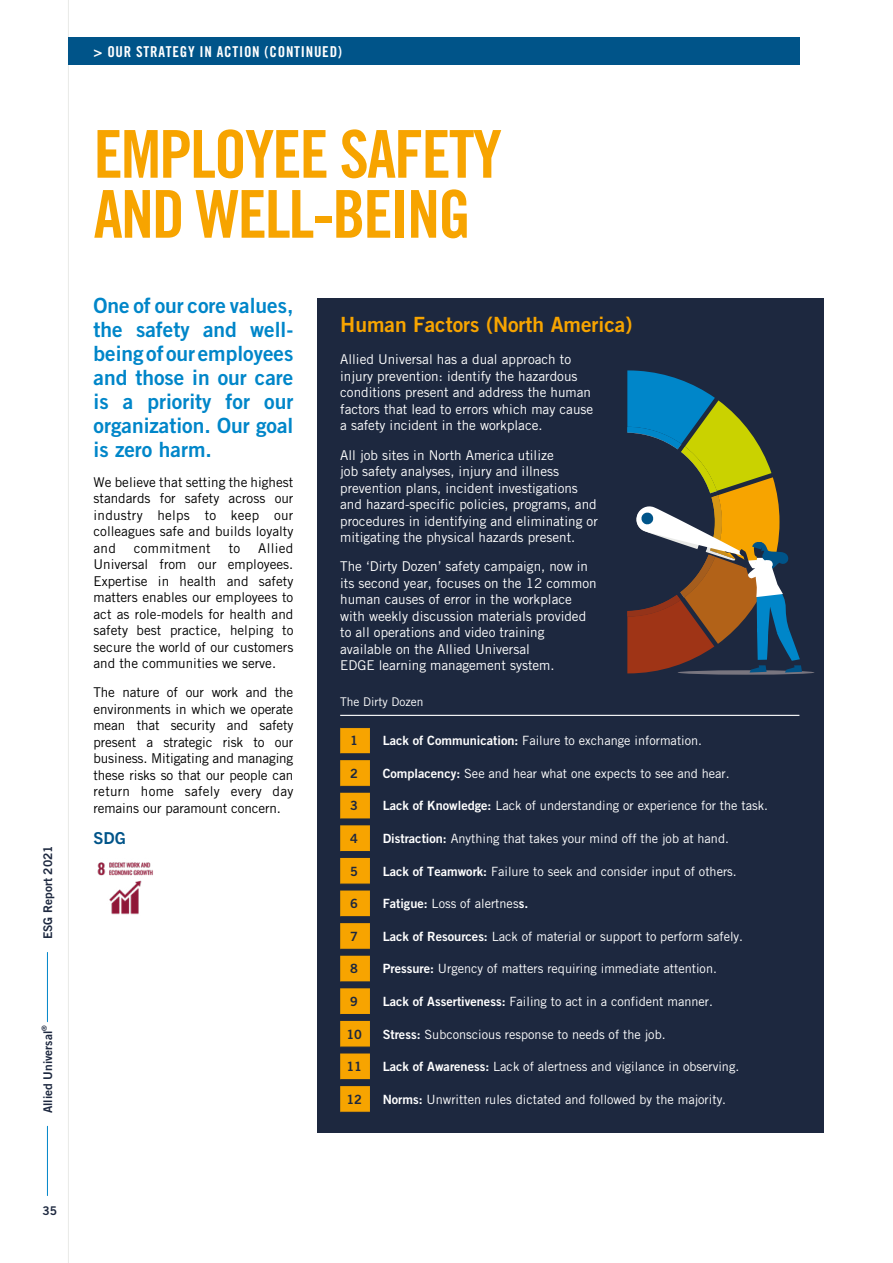
<style>
.page{position:relative;width:893px;height:1263px;background:#fff}
.page>*{position:absolute;margin:0;border:0;box-sizing:border-box;transform-origin:0 0}
.t1{font:66px/60px "Trade Gothic LT Std Bd Cn 20";letter-spacing:-.03em;color:#f7a400}
.t2{font:21px/24px "Trade Gothic LT Std Bd 2";color:#0086c9;text-align:justify}
.t3{font:21px "Trade Gothic LT Std Bd 2";color:#f7a400}
.t4{font:700 16.5px "Trade Gothic Next LT Pro";color:#005489}
.t5{font:15px "Trade Gothic LT Std Bd Cn 20";letter-spacing:.05em;color:#fff}
.t6{font:13.5px/16.5px "Trade Gothic LT Std";color:#fff}
.t7{font:13.5px/16.5px "Trade Gothic LT Std";color:#000;text-align:justify}
.t8{font:13.5px "Trade Gothic LT Std";letter-spacing:.02em;color:#000}
.t9{font:12.75px "Trade Gothic LT Std";color:#fff}
.t10{font:12.75px "Trade Gothic LT Std Bd 2";color:#1d283f}
.t11{font:12px "Trade Gothic LT Std Bd 2";color:#1d283f}
.t12{font:12px "Trade Gothic LT Std";color:#fff}
.t13{font:7.05px "Trade Gothic LT Std Bd 2";color:#1d283f}
.s1{font-family:"Trade Gothic LT Std Bd 2"}
</style>
<div class="page">
<hr style="left:68px;top:0;width:1px;height:1263px;background:#e9eae8">
<img style="left:97px;top:862px;width:56px;height:53px">
<div style="left:317px;top:298px;width:506px;height:834px;background:#1d283f"></div>
<hr style="left:340px;top:715px;width:459px;height:1px;background:#fff">
<svg style="left:340px;top:727px;width:30px;height:386px"></svg>
<svg style="left:678px;top:670px;width:136px;height:5px"></svg>
<svg style="left:627px;top:370px;width:175px;height:303px"></svg>
<div style="left:68px;top:37px;width:731px;height:28px;background:#005489"></div>
<hr style="left:47px;top:1126px;width:1px;height:69px;background:#0086c9">
<hr style="left:47px;top:952px;width:1px;height:70px;background:#0086c9">
<p class="t11" style="left:41px;top:939px;width:95px;rotate:-90deg">ESG Report 2021</p>
<p class="t13" style="left:40px;top:1031px;width:7px;rotate:-90deg">®</p>
<p class="t11" style="left:41px;top:1113px;width:84px;rotate:-90deg">Allied Universal</p>
<p class="t11" style="left:43px;top:1203px;width:16px">35</p>
<p class="t5" style="left:94px;top:42px;width:250px">&gt; OUR STRATEGY IN ACTION (CONTINUED)</p>
<h1 class="t1" style="left:94px;top:124px;width:410px">EMPLOYEE SAFETY<br>AND WELL-BEING</h1>
<h2 class="t2" style="left:94px;top:294px;width:201px">One of our core values, the safety and well&shy;being of our employees and those in our care is a priority for our organization. Our goal is zero harm.</h2>
<p class="t7" style="left:94px;top:473px;width:201px">We believe that setting the highest standards for safety across our industry helps to keep our colleagues safe and builds loyalty and</p>
<p class="t7" style="left:94px;top:539px;width:201px;text-indent:165px">Allied Universal from our employees.<br>Expertise in health and safety matters enables our employees to act as role-models for health and safety best practice, helping to secure the world of our customers and the communities we serve.</p>
<p class="t7" style="left:94px;top:684px;width:201px">The nature of our work and the environments in which we operate mean that security and safety present a strategic risk to our business. Mitigating and managing these risks so that our people can return home safely every day remains our paramount concern.</p>
<p class="t4" style="left:94px;top:827px;width:34px">SDG</p>
<p class="t8" style="left:134px;top:540px;width:78px">commitment</p>
<p class="t7" style="left:229px;top:539px;width:13px">to</p>
<h2 class="t3" style="left:340px;top:311px;width:294px">Human Factors (North America)</h2>
<p class="t6" style="left:340px;top:351px;width:255px">Allied Universal has a dual approach to injury prevention: identify the hazardous conditions present and address the human factors that lead to errors which may cause a safety incident in the workplace.</p>
<p class="t6" style="left:340px;top:446px;width:259px">All job sites in North America utilize<br>job safety analyses, injury and illness prevention plans, incident investigations and hazard-specific policies, programs, and procedures in identifying and eliminating or mitigating the physical hazards present.</p>
<p class="t6" style="left:340px;top:558px;width:258px">The ‘Dirty Dozen’ safety campaign, now in its second year, focuses on the 12 common human causes of error in the workplace with weekly discussion materials provided to all operations and video training available on the Allied Universal<br>EDGE learning management system.</p>
<p class="t12" style="left:340px;top:695px;width:85px">The Dirty Dozen</p>
<p class="t10" style="left:350px;top:733px;width:9px">1</p>
<p class="t9" style="left:383px;top:733px;width:321px"><span class="s1">Lack of Communication:</span> Failure to exchange information.</p>
<p class="t10" style="left:350px;top:765px;width:9px">2</p>
<p class="t9" style="left:383px;top:766px;width:349px"><span class="s1">Complacency:</span> See and hear what one expects to see and hear.</p>
<p class="t10" style="left:350px;top:798px;width:9px">3</p>
<p class="t9" style="left:383px;top:798px;width:387px"><span class="s1">Lack of Knowledge:</span> Lack of understanding or experience for the task.</p>
<p class="t10" style="left:350px;top:830px;width:9px">4</p>
<p class="t9" style="left:383px;top:831px;width:348px"><span class="s1">Distraction:</span> Anything that takes your mind off the job at hand.</p>
<p class="t10" style="left:350px;top:863px;width:9px">5</p>
<p class="t9" style="left:383px;top:863px;width:356px"><span class="s1">Lack of Teamwork:</span> Failure to seek and consider input of others.</p>
<p class="t10" style="left:350px;top:896px;width:9px">6</p>
<p class="t9" style="left:383px;top:896px;width:147px"><span class="s1">Fatigue:</span> Loss of alertnes<span class="s1">s.</span></p>
<p class="t10" style="left:350px;top:928px;width:9px">7</p>
<p class="t9" style="left:383px;top:928px;width:362px"><span class="s1">Lack of Resources:</span> Lack of material or support to perform safely.</p>
<p class="t10" style="left:350px;top:961px;width:9px">8</p>
<p class="t9" style="left:383px;top:961px;width:336px"><span class="s1">Pressure:</span> Urgency of matters requiring immediate attention.</p>
<p class="t10" style="left:350px;top:993px;width:9px">9</p>
<p class="t9" style="left:383px;top:994px;width:332px"><span class="s1">Lack of Assertiveness:</span> Failing to act in a confident manner.</p>
<p class="t10" style="left:346px;top:1026px;width:17px">10</p>
<p class="t9" style="left:383px;top:1026px;width:284px"><span class="s1">Stress:</span> Subconscious response to needs of the job.</p>
<p class="t10" style="left:346px;top:1059px;width:17px">11</p>
<p class="t9" style="left:383px;top:1059px;width:358px"><span class="s1">Lack of Awareness:</span> Lack of alertness and vigilance in observing.</p>
<p class="t10" style="left:346px;top:1091px;width:17px">12</p>
<p class="t9" style="left:383px;top:1091px;width:345px"><span class="s1">Norms:</span> Unwritten rules dictated and followed by the majority.</p>
</div>
